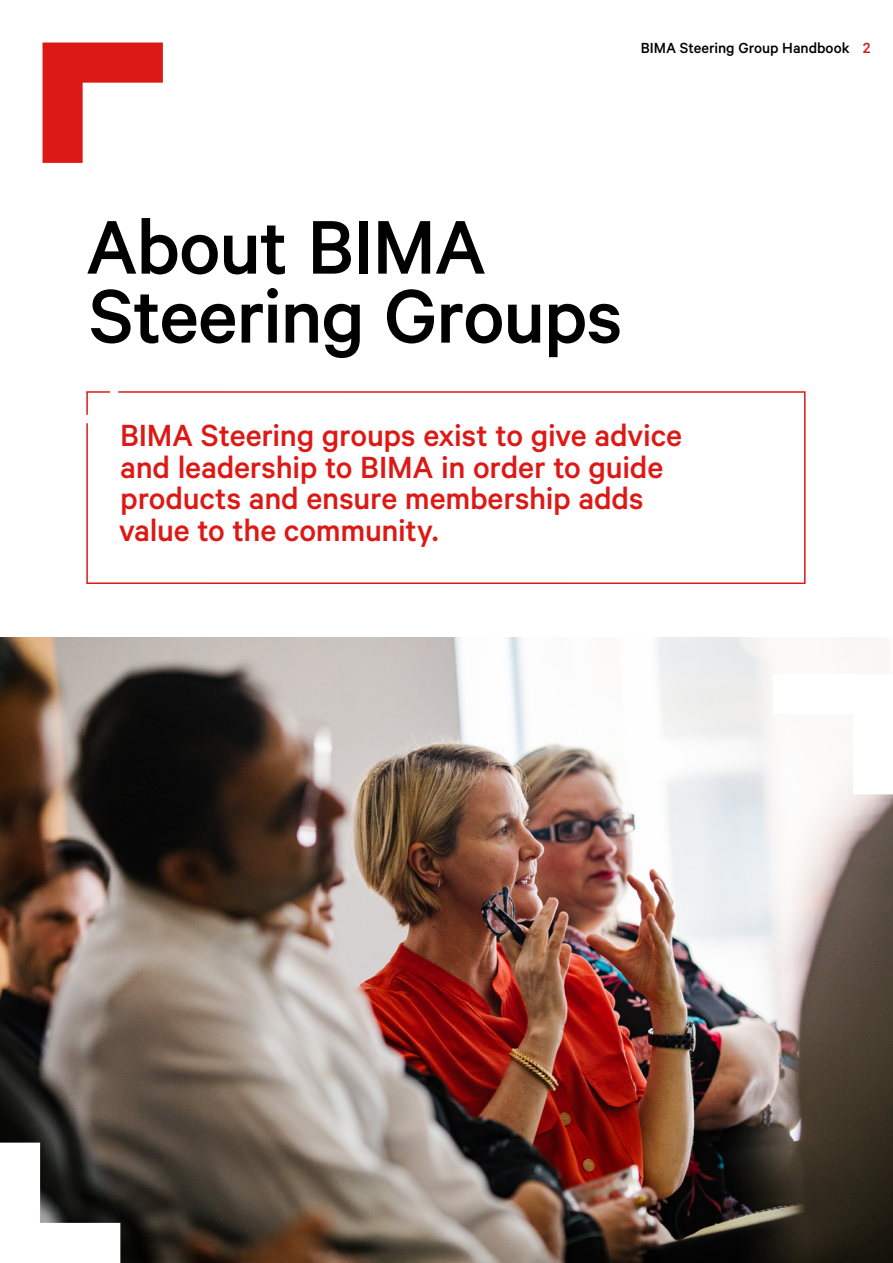
<style>
.page{position:relative;width:893px;height:1263px;background:#fff}
.page>*{position:absolute;margin:0;border:0;box-sizing:border-box;transform-origin:0 0}
.t1{font:500 85.5px/69px "Calibre";letter-spacing:-.015em;color:#000}
.t2{font:500 34.5px/31.5px "Calibre";letter-spacing:-.01em;color:#dd1915}
.t3{font:500 16.5px "Calibre";color:#000}
.s1{color:#dd1915}
</style>
<div class="page">
<img style="left:0;top:638px;width:893px;height:625px">
<svg style="left:773px;top:674px;width:120px;height:120px"></svg>
<svg style="left:86px;top:391px;width:720px;height:193px"></svg>
<svg style="left:86px;top:391px;width:25px;height:25px"></svg>
<svg style="left:43px;top:43px;width:120px;height:120px"></svg>
<svg style="left:0;top:1142px;width:120px;height:121px"></svg>
<p class="t3" style="left:641px;top:38px;width:231px">BIMA Steering Group Handbook <span class="s1">2</span></p>
<h1 class="t1" style="left:86px;top:210px;width:538px">About BIMA<br>Steering Groups</h1>
<p class="t2" style="left:119px;top:419px;width:565px">BIMA Steering groups exist to give advice and leadership to BIMA in order to guide products and ensure membership adds value to the community.</p>
</div>
